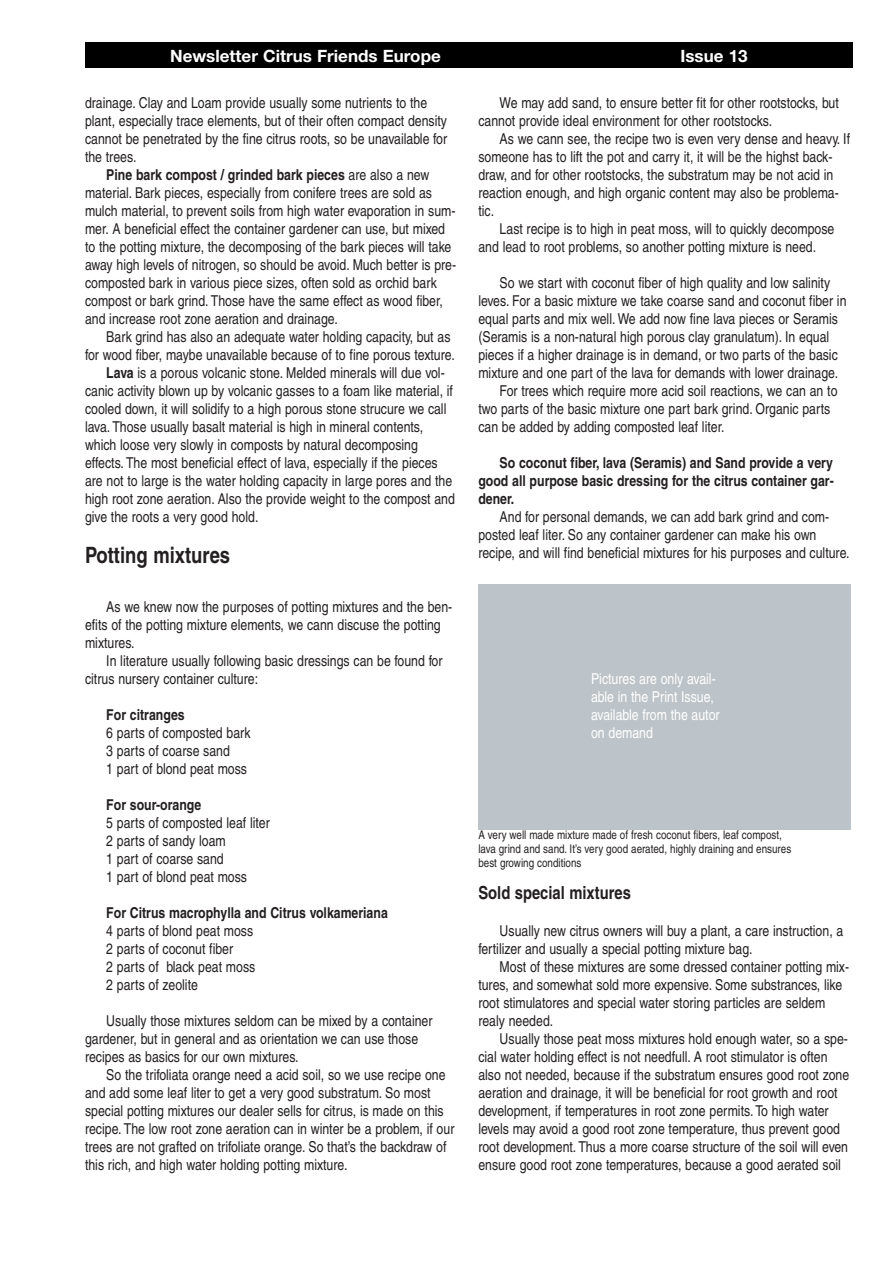
<style>
.page{position:relative;width:893px;height:1263px;background:#fff}
.page>*{position:absolute;margin:0;border:0;box-sizing:border-box;transform-origin:0 0}
.t1{font:700 condensed 22.5px "Helvetica";color:#231f20}
.t2{font:700 condensed 18px "Helvetica";color:#231f20}
.t3{font:700 16.95px "Helvetica Neue";color:#fff}
.t4{font:condensed 15px/18px "Helvetica";color:#231f20}
.t5{font:700 condensed 15px/18px "Helvetica";color:#231f20;text-align:justify}
.t6{font:condensed 15px/18px "Helvetica";color:#fff}
.t7{font:condensed 12px/14.4px "Helvetica";color:#231f20}
.s1{font-weight:700}
</style>
<div class="page">
<div style="left:85px;top:43px;width:768px;height:25px;background:#000"></div>
<div style="left:478px;top:584px;width:372px;height:245px;background:#bcc4c9"></div>
<p class="t3" style="left:170px;top:45px;width:272px">Newsletter Citrus Friends Europe</p>
<p class="t3" style="left:680px;top:45px;width:69px">Issue 13</p>
<p class="t4" style="left:85px;top:95px;width:364px">drainage. Clay and Loam provide usually some nutrients to the plant, especially trace elements, but of their often compact density cannot be penetrated by the fine citrus roots, so be unavailable for the trees.</p>
<p class="t4" style="left:85px;top:167px;width:373px;text-indent:21px"><span class="s1">Pine bark compost / grinded bark pieces</span> are also a new material. Bark pieces, especially from conifere trees are sold as mulch material, to prevent soils from high water evaporation in sum&shy;mer. A beneficial effect the container gardener can use, but mixed to the potting mixture, the decomposing of the bark pieces will take away high levels of nitrogen, so should be avoid. Much better is pre&shy;composted bark in various piece sizes, often sold as orchid bark compost or bark grind. Those have the same effect as wood fiber, and increase root zone aeration and drainage.</p>
<p class="t4" style="left:106px;top:329px;width:346px">Bark grind has also an adequate water holding capacity, but as</p>
<p class="t4" style="left:85px;top:347px;width:371px">for wood fiber, maybe unavailable because of to fine porous texture.</p>
<p class="t4" style="left:106px;top:365px;width:340px"><span class="s1">Lava</span> is a porous volcanic stone. Melded minerals will due vol-</p>
<p class="t4" style="left:85px;top:383px;width:369px">canic activity blown up by volcanic gasses to a foam like material, if</p>
<p class="t4" style="left:85px;top:401px;width:363px">cooled down, it will solidify to a high porous stone strucure we call</p>
<p class="t4" style="left:85px;top:419px;width:340px">lava. Those usually basalt material is high in mineral contents,</p>
<p class="t4" style="left:85px;top:437px;width:334px">which loose very slowly in composts by natural decomposing</p>
<p class="t4" style="left:85px;top:455px;width:354px">effects. The most beneficial effect of lava, especially if the pieces</p>
<p class="t4" style="left:85px;top:473px;width:369px">are not to large is the water holding capacity in large pores and the</p>
<p class="t4" style="left:85px;top:491px;width:371px">high root zone aeration. Also the provide weight to the compost and</p>
<p class="t4" style="left:85px;top:509px;width:175px">give the roots a very good hold.</p>
<h1 class="t1" style="left:85px;top:547px;width:147px">Potting mixtures</h1>
<p class="t4" style="left:85px;top:599px;width:369px;text-indent:21px">As we knew now the purposes of potting mixtures and the ben&shy;efits of the potting mixture elements, we cann discuse the potting mixtures.</p>
<p class="t4" style="left:85px;top:653px;width:359px;text-indent:21px">In literature usually following basic dressings can be found for citrus nursery container culture:</p>
<p class="t5" style="left:106px;top:707px;width:80px">For citranges</p>
<p class="t4" style="left:106px;top:725px;width:146px">6 parts of composted bark<br>3 parts of coarse sand<br>1 part of blond peat moss</p>
<p class="t5" style="left:106px;top:797px;width:97px">For sour-orange</p>
<p class="t4" style="left:106px;top:815px;width:165px">5 parts of composted leaf liter<br>2 parts of sandy loam<br>1 part of coarse sand<br>1 part of blond peat moss</p>
<p class="t5" style="left:106px;top:905px;width:283px">For Citrus macrophylla and Citrus volkameriana</p>
<p class="t4" style="left:106px;top:923px;width:150px">4 parts of blond peat moss<br>2 parts of coconut fiber<br>2 parts of black peat moss<br>2 parts of zeolite</p>
<p class="t4" style="left:85px;top:1013px;width:349px;text-indent:21px">Usually those mixtures seldom can be mixed by a container gardener, but in general and as orientation we can use those recipes as basics for our own mixtures.</p>
<p class="t4" style="left:85px;top:1067px;width:371px;text-indent:21px">So the trifoliata orange need a acid soil, so we use recipe one and add some leaf liter to get a very good substratum. So most special potting mixtures our dealer sells for citrus, is made on this recipe. The low root zone aeration can in winter be a problem, if our trees are not grafted on trifoliate orange. So that’s the backdraw of this rich, and high water holding potting mixture.</p>
<p class="t4" style="left:478px;top:95px;width:362px;text-indent:21px">We may add sand, to ensure better fit for other rootstocks, but cannot provide ideal environment for other rootstocks.</p>
<p class="t4" style="left:478px;top:131px;width:373px;text-indent:21px">As we cann see, the recipe two is even very dense and heavy. If someone has to lift the pot and carry it, it will be the highst back&shy;draw, and for other rootstocks, the substratum may be not acid in reaction enough, and high organic content may also be problema&shy;tic.</p>
<p class="t4" style="left:478px;top:221px;width:357px;text-indent:21px">Last recipe is to high in peat moss, will to quickly decompose and lead to root problems, so another potting mixture is need.</p>
<p class="t4" style="left:500px;top:275px;width:332px">So we start with coconut fiber of high quality and low salinity</p>
<p class="t4" style="left:478px;top:293px;width:370px">leves. For a basic mixture we take coarse sand and coconut fiber in</p>
<p class="t4" style="left:478px;top:311px;width:361px">equal parts and mix well.We add now fine lava pieces or Seramis</p>
<p class="t4" style="left:478px;top:329px;width:352px">(Seramis is a non-natural high porous clay granulatum). In equal</p>
<p class="t4" style="left:478px;top:347px;width:361px">pieces if a higher drainage is in demand, or two parts of the basic</p>
<p class="t4" style="left:478px;top:365px;width:361px">mixture and one part of the lava for demands with lower drainage.</p>
<p class="t4" style="left:500px;top:383px;width:339px">For trees which require more acid soil reactions, we can an to</p>
<p class="t4" style="left:478px;top:401px;width:353px">two parts of the basic mixture one part bark grind. Organic parts</p>
<p class="t4" style="left:478px;top:419px;width:248px">can be added by adding composted leaf liter.</p>
<p class="t5" style="left:478px;top:455px;width:357px;text-indent:21px">So coconut fiber, lava (Seramis) and Sand provide a very good all purpose basic dressing for the citrus container gar&shy;dener.</p>
<p class="t4" style="left:478px;top:509px;width:373px;text-indent:21px">And for personal demands, we can add bark grind and com&shy;posted leaf liter. So any container gardener can make his own recipe, and will find beneficial mixtures for his purposes and culture.</p>
<p class="t6" style="left:591px;top:671px;width:130px">Pictures are only avail&shy;able in the Print Issue, available from the autor on demand</p>
<p class="t7" style="left:478px;top:828px;width:314px">A very well made mixture made of fresh coconut fibers, leaf compost, lava grind and sand. It’s very good aerated, highly draining and ensures best growing conditions</p>
<p class="t2" style="left:478px;top:886px;width:154px">Sold special mixtures</p>
<p class="t4" style="left:478px;top:923px;width:366px;text-indent:21px">Usually new citrus owners will buy a plant, a care instruction, a fertilizer and usually a special potting mixture bag.</p>
<p class="t4" style="left:478px;top:959px;width:372px;text-indent:21px">Most of these mixtures are some dressed container potting mix&shy;tures, and somewhat sold more expensive. Some substrances, like root stimulatores and special water storing particles are seldem realy needed.</p>
<p class="t4" style="left:478px;top:1031px;width:372px;text-indent:21px">Usually those peat moss mixtures hold enough water, so a spe&shy;cial water holding effect is not needfull. A root stimulator is often also not needed, because if the substratum ensures good root zone aeration and drainage, it will be beneficial for root growth and root development, if temperatures in root zone permits. To high water levels may avoid a good root zone temperature, thus prevent good root development. Thus a more coarse structure of the soil will even ensure good root zone temperatures, because a good aerated soil</p>
</div>
